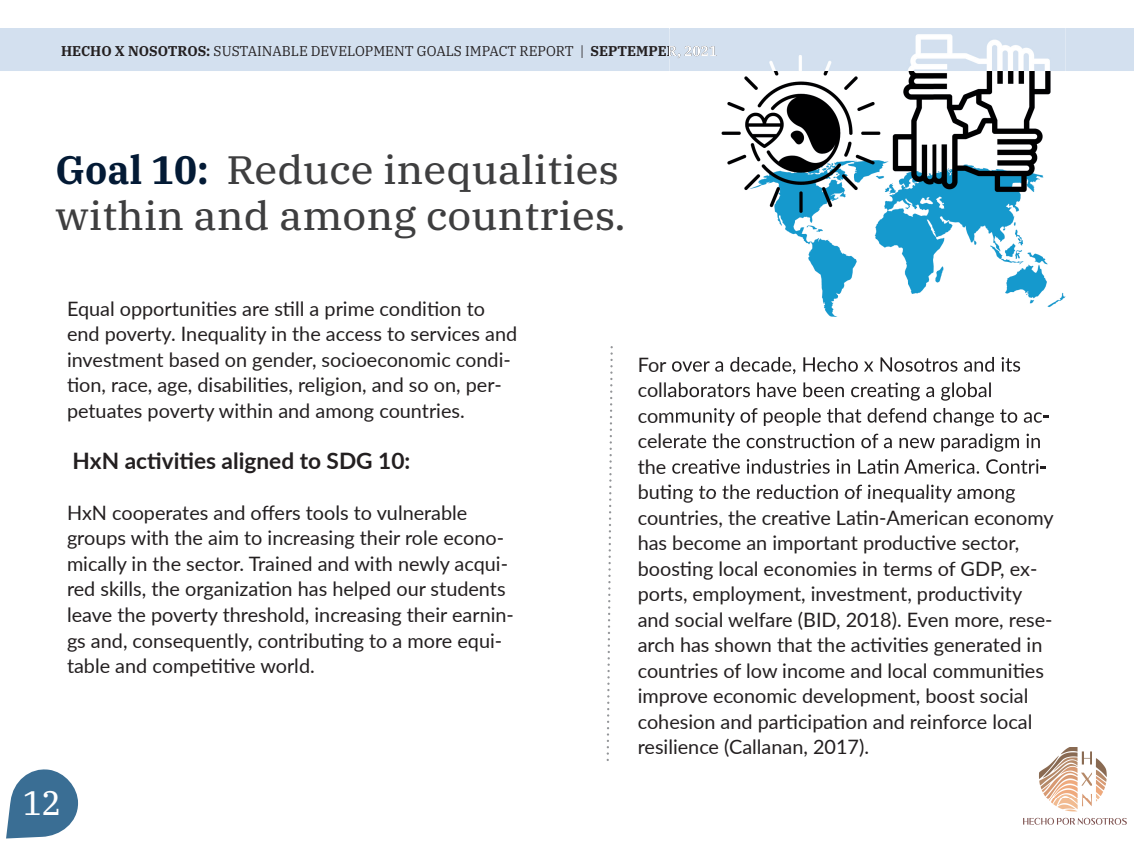
<style>
.page{position:relative;width:1134px;height:842px;background:#fff}
.page>*{position:absolute;margin:0;border:0;box-sizing:border-box;transform-origin:0 0}
.t1{font:39.7px/45.4px "IBM Plex Serif Text";color:#3e3e3f;scale:1.06 1}
.t2{font:34px "IBM Plex Serif Text";color:#fff;scale:.95 1}
.t3{font:700 22.7px "Lato";color:#231f20}
.t4{font:19.8px/25.5px "Lato";color:#231f20}
.t5{font:14.2px "IBM Plex Serif";color:#231f20;scale:.96 1}
.s1{font-weight:700}
.s2{font-family:"IBM Plex Serif";font-weight:700;color:#031a35}
</style>
<div class="page">
<svg style="left:607px;top:346px;width:6px;height:415px"></svg>
<div style="left:0;top:28px;width:1134px;height:43px;background:#d3e0ef"></div>
<div style="left:591px;top:46px;width:79px;height:12px;background:#d3e0ef"></div>
<img style="left:1024px;top:747px;width:103px;height:77px">
<svg style="left:6px;top:769px;width:72px;height:69px"></svg>
<img style="left:721px;top:71px;width:212px;height:304px">
<img style="left:933px;top:71px;width:133px;height:398px">
<img style="left:670px;top:28px;width:396px;height:43px">
<img style="left:670px;top:46px;width:46px;height:12px">
<img style="left:672px;top:357px;width:349px;height:17px">
<img style="left:670px;top:382px;width:322px;height:19px">
<img style="left:670px;top:408px;width:372px;height:18px">
<img style="left:670px;top:433px;width:371px;height:19px">
<img style="left:672px;top:459px;width:367px;height:15px">
<img style="left:670px;top:484px;width:345px;height:9px">
<p class="t5" style="left:61px;top:40px;width:685px"><span class="s1">HECHO X NOSOTROS:</span> SUSTAINABLE DEVELOPMENT GOALS IMPACT REPORT | <span class="s1">SEPTEMPER, 2021</span></p>
<h1 class="t1" style="left:56px;top:144px;width:539px"><span class="s2">Goal 10:</span> Reduce inequalities within and among countries.</h1>
<p class="t4" style="left:67px;top:295px;width:452px">Equal opportunities are still a prime condition to end poverty. Inequality in the access to services and investment based on gender, socioeconomic condi&shy;tion, race, age, disabilities, religion, and so on, per&shy;petuates poverty within and among countries.</p>
<p class="t3" style="left:73px;top:444px;width:339px">HxN activities aligned to SDG 10:</p>
<p class="t4" style="left:67px;top:499px;width:448px">HxN cooperates and offers tools to vulnerable groups with the aim to increasing their role econo&shy;mically in the sector. Trained and with newly acqui&shy;red skills, the organization has helped our students leave the poverty threshold, increasing their earnin&shy;gs and, consequently, contributing to a more equi&shy;table and competitive world.</p>
<h2 class="t2" style="left:23px;top:776px;width:42px">12</h2>
<p class="t4" style="left:638px;top:478px;width:418px">buting to the reduction of inequality among countries, the creative Latin-American economy has become an important productive sector, boosting local economies in terms of GDP, ex&shy;ports, employment, investment, productivity and social welfare (BID, 2018). Even more, rese&shy;arch has shown that the activities generated in countries of low income and local communities improve economic development, boost social cohesion and participation and reinforce local resilience (Callanan, 2017).</p>
</div>
